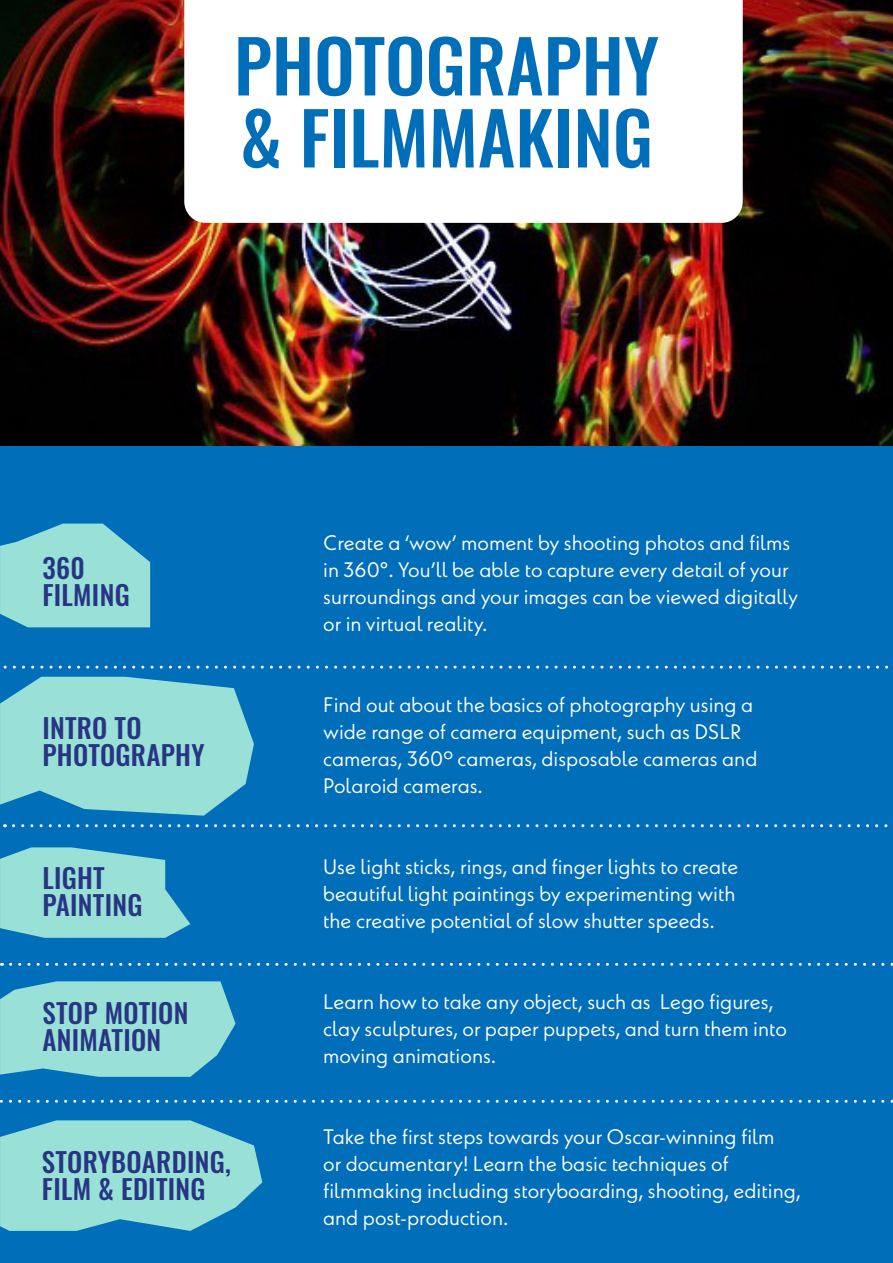
<style>
.page{position:relative;width:893px;height:1263px;background:#006eb8}
.page>*{position:absolute;margin:0;border:0;box-sizing:border-box;transform-origin:0 0}
.t1{font:500 72px/72px "Oswald";color:#006eb8}
.t2{font:500 27px/27px "Oswald";letter-spacing:.01em;color:#283583}
.t3{font:21px/27px "Neue Kabel";color:#fff}
</style>
<div class="page">
<svg style="left:0;top:523px;width:150px;height:104px;background:#85d2d3"></svg>
<svg style="left:0;top:677px;width:254px;height:139px;background:#83d1d2"></svg>
<svg style="left:0;top:847px;width:190px;height:91px;background:#81cfd2"></svg>
<svg style="left:0;top:981px;width:236px;height:96px;background:#89d5d3"></svg>
<svg style="left:0;top:1120px;width:262px;height:111px;background:#84d1d2"></svg>
<img style="left:0;top:0;width:893px;height:446px">
<svg style="left:3px;top:666px;width:886px;height:3px"></svg>
<svg style="left:14px;top:824px;width:874px;height:3px"></svg>
<svg style="left:11px;top:963px;width:882px;height:3px"></svg>
<svg style="left:0;top:1100px;width:893px;height:3px"></svg>
<div style="left:184px;top:0;width:559px;height:223px;background:#fff"></div>
<h1 class="t1" style="left:234px;top:35px;width:426px">PHOTOGRAPHY &amp; FILMMAKING</h1>
<p class="t2" style="left:43px;top:556px;width:89px">360<br>FILMING</p>
<p class="t2" style="left:42px;top:717px;width:164px">INTRO TO<br>PHOTOGRAPHY</p>
<p class="t2" style="left:43px;top:866px;width:102px">LIGHT<br>PAINTING</p>
<p class="t2" style="left:43px;top:1001px;width:147px">STOP MOTION<br>ANIMATION</p>
<p class="t2" style="left:42px;top:1150px;width:190px">STORYBOARDING,<br>FILM &amp; EDITING</p>
<p class="t3" style="left:323px;top:529px;width:477px">Create a ‘wow’ moment by shooting photos and films in 360°. You’ll be able to capture every detail of your surroundings and your images can be viewed digitally or in virtual reality.</p>
<p class="t3" style="left:323px;top:691px;width:436px">Find out about the basics of photography using a wide range of camera equipment, such as DSLR cameras, 360º cameras, disposable cameras and Polaroid cameras.</p>
<p class="t3" style="left:323px;top:853px;width:417px">Use light sticks, rings, and finger lights to create beautiful light paintings by experimenting with the creative potential of slow shutter speeds.</p>
<p class="t3" style="left:323px;top:988px;width:465px">Learn how to take any object, such as Lego figures, clay sculptures, or paper puppets, and turn them into moving animations.</p>
<p class="t3" style="left:323px;top:1123px;width:479px">Take the first steps towards your Oscar-winning film<br>or documentary! Learn the basic techniques of filmmaking including storyboarding, shooting, editing, and post-production.</p>
</div>
